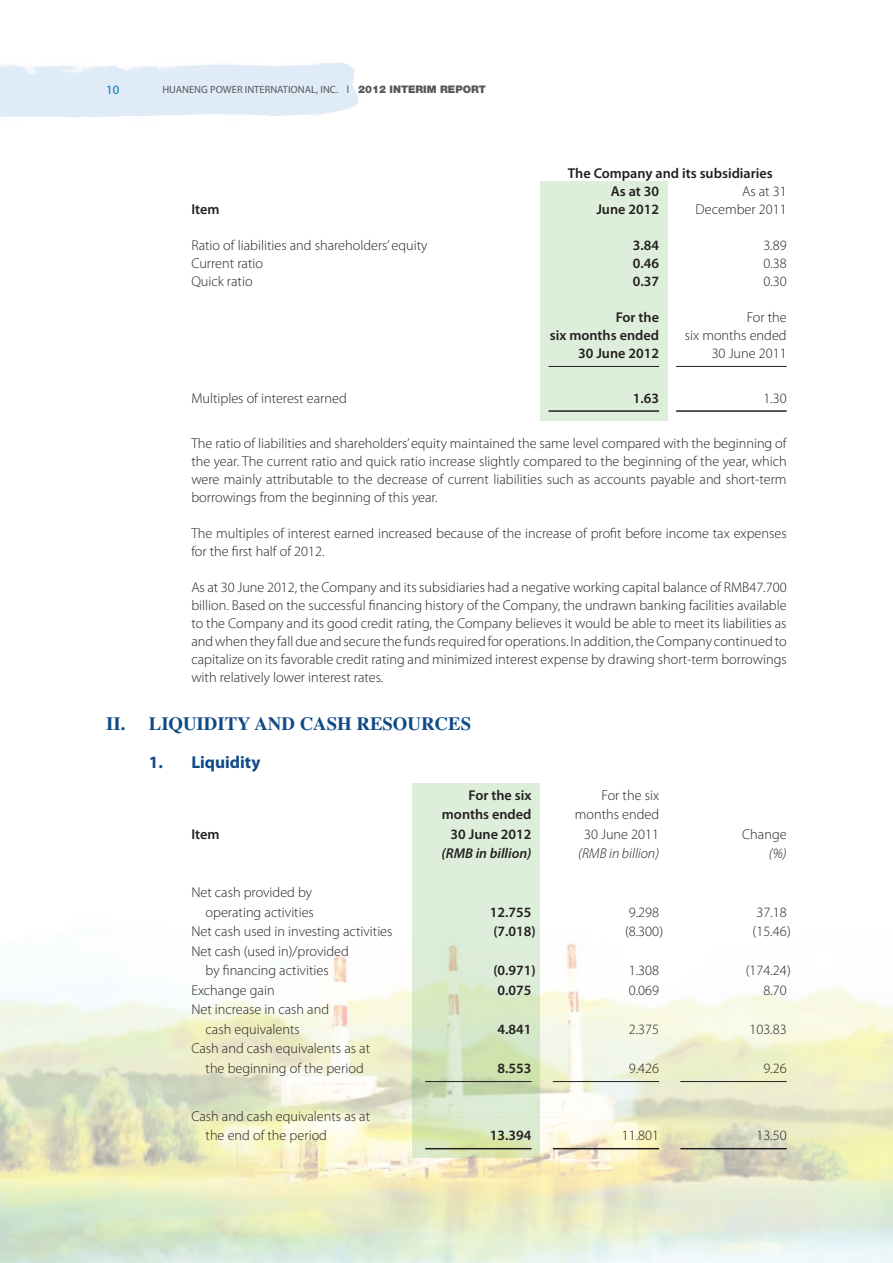
<style>
.page{position:relative;width:893px;height:1263px;background:#fff}
.page>*{position:absolute;margin:0;border:0;box-sizing:border-box;transform-origin:0 0}
.t1{font:700 18.75px "Times LT Std";color:#0f4a87}
.t2{font:700 17.25px "Myriad Pro";color:#0f4a87}
.t3{font:300 14.25px/18px "Myriad Pro";color:#231f20}
.t4{font:600 14.25px/18px "Myriad Pro";color:#231f20}
.t5{font:italic 300 14.25px "Myriad Pro";color:#231f20}
.t6{font:italic 600 14.25px "Myriad Pro";color:#231f20}
.t7{font:12.75px "Myriad Pro";color:#0077b9}
.t8{font:10.5px "Myriad Pro";color:#57585a}
.s1{font-family:"M Hei HK";font-weight:500}
.s2{font-family:"Helvetica Neue LT Std";font-weight:900}
</style>
<div class="page">
<img style="left:0;top:365px;width:893px;height:898px">
<div style="left:540px;top:181px;width:128px;height:239px;background:#ddeeda"></div>
<hr style="left:549px;top:366px;width:110px;height:1px;background:#231f20">
<hr style="left:676px;top:366px;width:111px;height:1px;background:#231f20">
<hr style="left:549px;top:410px;width:110px;height:2px;background:#231f20">
<hr style="left:676px;top:410px;width:111px;height:2px;background:#231f20">
<svg style="left:412px;top:783px;width:128px;height:375px;background:#d8e9cd"></svg>
<hr style="left:425px;top:1081px;width:106px;height:1px;background:#231f20">
<hr style="left:553px;top:1081px;width:106px;height:1px;background:#231f20">
<hr style="left:680px;top:1081px;width:107px;height:1px;background:#231f20">
<hr style="left:425px;top:1148px;width:106px;height:1px;background:#231f20">
<hr style="left:553px;top:1148px;width:106px;height:1px;background:#231f20">
<hr style="left:680px;top:1148px;width:107px;height:1px;background:#231f20">
<p class="t7" style="left:106px;top:81px;width:15px">10</p>
<p class="t8" style="left:162px;top:83px;width:325px">HUANENG POWER INTERNATIONAL, INC. <span class="s1">l</span> <span class="s2">2012 INTERIM REPORT</span></p>
<p class="t4" style="left:611px;top:164px;width:164px;text-indent:-43px">The Company and its subsidiaries<br>As at 30</p>
<p class="t3" style="left:742px;top:182px;width:46px">As at 31</p>
<p class="t4" style="left:191px;top:200px;width:30px">Item</p>
<p class="t4" style="left:596px;top:200px;width:64px">June 2012</p>
<p class="t3" style="left:696px;top:200px;width:93px">December 2011</p>
<p class="t3" style="left:191px;top:236px;width:238px">Ratio of liabilities and shareholders’ equity</p>
<p class="t4" style="left:633px;top:236px;width:28px">3.84</p>
<p class="t3" style="left:763px;top:236px;width:25px">3.89</p>
<p class="t3" style="left:191px;top:254px;width:73px">Current ratio</p>
<p class="t4" style="left:633px;top:254px;width:28px">0.46</p>
<p class="t3" style="left:763px;top:254px;width:25px">0.38</p>
<p class="t3" style="left:191px;top:272px;width:63px">Quick ratio</p>
<p class="t4" style="left:633px;top:272px;width:28px">0.37</p>
<p class="t3" style="left:763px;top:272px;width:25px">0.30</p>
<p class="t4" style="left:616px;top:308px;width:45px">For the</p>
<p class="t3" style="left:747px;top:308px;width:41px">For the</p>
<p class="t4" style="left:550px;top:326px;width:111px">six months ended</p>
<p class="t3" style="left:685px;top:326px;width:103px">six months ended</p>
<p class="t4" style="left:578px;top:344px;width:82px">30 June 2012</p>
<p class="t3" style="left:712px;top:344px;width:76px">30 June 2011</p>
<p class="t3" style="left:191px;top:389px;width:157px">Multiples of interest earned</p>
<p class="t4" style="left:633px;top:389px;width:28px">1.63</p>
<p class="t3" style="left:763px;top:389px;width:25px">1.30</p>
<p class="t3" style="left:191px;top:434px;width:597px;text-align:justify">The ratio of liabilities and shareholders’ equity maintained the same level compared with the beginning of the year. The current ratio and quick ratio increase slightly compared to the beginning of the year, which were mainly attributable to the decrease of current liabilities such as accounts payable and short-term borrowings from the beginning of this year.</p>
<p class="t3" style="left:191px;top:524px;width:597px">The multiples of interest earned increased because of the increase of profit before income tax expenses for the first half of 2012.</p>
<p class="t3" style="left:191px;top:578px;width:597px;text-align:justify">As at 30 June 2012, the Company and its subsidiaries had a negative working capital balance of RMB47.700 billion. Based on the successful financing history of the Company, the undrawn banking facilities available to the Company and its good credit rating, the Company believes it would be able to meet its liabilities as and when they fall due and secure the funds required for operations. In addition, the Company continued to capitalize on its favorable credit rating and minimized interest expense by drawing short-term borrowings with relatively lower interest rates.</p>
<p class="t1" style="left:106px;top:712px;width:366px">II. LIQUIDITY AND CASH RESOURCES</p>
<p class="t2" style="left:149px;top:750px;width:113px">1. Liquidity</p>
<p class="t4" style="left:469px;top:786px;width:64px">For the six</p>
<p class="t3" style="left:602px;top:786px;width:59px">For the six</p>
<p class="t4" style="left:442px;top:805px;width:91px">months ended</p>
<p class="t3" style="left:575px;top:805px;width:86px">months ended</p>
<p class="t4" style="left:191px;top:825px;width:30px">Item</p>
<p class="t4" style="left:451px;top:825px;width:82px">30 June 2012</p>
<p class="t3" style="left:584px;top:825px;width:76px">30 June 2011</p>
<p class="t3" style="left:742px;top:825px;width:46px">Change</p>
<p class="t6" style="left:442px;top:844px;width:91px">(RMB in billion)</p>
<p class="t5" style="left:578px;top:845px;width:82px">(RMB in billion)</p>
<p class="t5" style="left:769px;top:845px;width:19px">(%)</p>
<p class="t3" style="left:191px;top:883px;width:124px;line-height:19.5px;text-align:right">Net cash provided by operating activities</p>
<p class="t4" style="left:490px;top:903px;width:43px">12.755</p>
<p class="t3" style="left:629px;top:903px;width:32px">9.298</p>
<p class="t3" style="left:756px;top:903px;width:32px">37.18</p>
<p class="t3" style="left:191px;top:922px;width:203px">Net cash used in investing activities</p>
<p class="t4" style="left:493px;top:922px;width:44px">(7.018)</p>
<p class="t3" style="left:625px;top:922px;width:40px">(8.300)</p>
<p class="t3" style="left:753px;top:922px;width:40px">(15.46)</p>
<p class="t3" style="left:191px;top:941px;width:159px;line-height:19.5px;text-align:center">Net cash (used in)/provided by financing activities</p>
<p class="t4" style="left:493px;top:961px;width:44px">(0.971)</p>
<p class="t3" style="left:629px;top:961px;width:32px">1.308</p>
<p class="t3" style="left:746px;top:961px;width:47px">(174.24)</p>
<p class="t3" style="left:191px;top:981px;width:85px">Exchange gain</p>
<p class="t4" style="left:498px;top:981px;width:35px">0.075</p>
<p class="t3" style="left:629px;top:981px;width:32px">0.069</p>
<p class="t3" style="left:763px;top:981px;width:25px">8.70</p>
<p class="t3" style="left:206px;top:1000px;width:125px;line-height:19.5px;text-indent:-14px">Net increase in cash and cash equivalents</p>
<p class="t4" style="left:498px;top:1020px;width:35px">4.841</p>
<p class="t3" style="left:629px;top:1020px;width:32px">2.375</p>
<p class="t3" style="left:749px;top:1020px;width:39px">103.83</p>
<p class="t3" style="left:191px;top:1039px;width:180px;line-height:19.5px;text-align:center">Cash and cash equivalents as at the beginning of the period</p>
<p class="t3" style="left:206px;top:1106px;width:166px;line-height:19.5px;text-indent:-14px">Cash and cash equivalents as at the end of the period</p>
<p class="t4" style="left:498px;top:1059px;width:35px">8.553</p>
<p class="t3" style="left:629px;top:1059px;width:32px">9.426</p>
<p class="t3" style="left:763px;top:1059px;width:25px">9.26</p>
<p class="t4" style="left:490px;top:1126px;width:43px">13.394</p>
<p class="t3" style="left:622px;top:1126px;width:39px">11.801</p>
<p class="t3" style="left:756px;top:1126px;width:32px">13.50</p>
</div>
